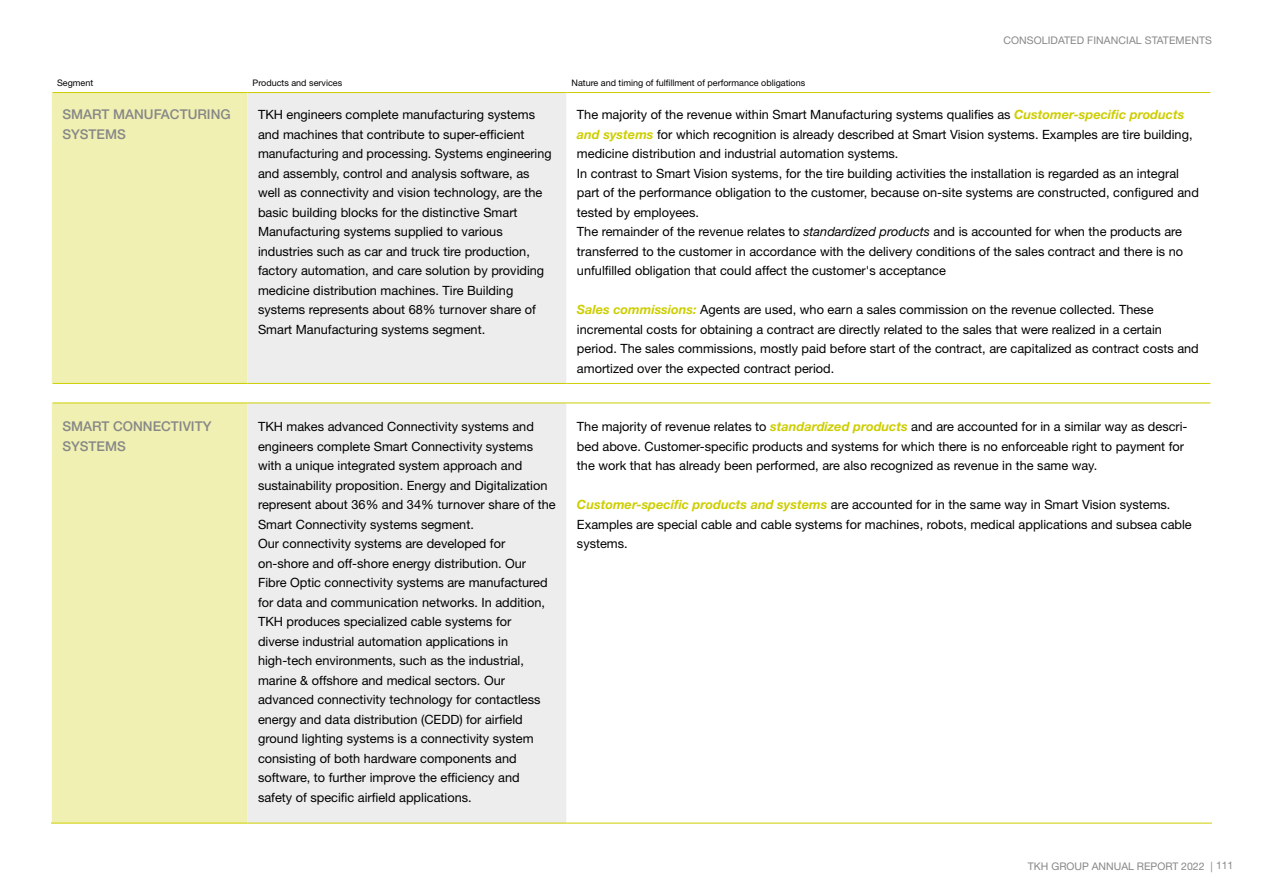
<style>
.page{position:relative;width:1263px;height:893px;background:#fff}
.page>*{position:absolute;margin:0;border:0;box-sizing:border-box;transform-origin:0 0}
.t1{font:500 13.5px/19.5px "Helvetica Neue LT Pro";color:#878787}
.t2{font:12.75px/19.5px "Helvetica Neue LT Pro";color:#000}
.t3{font:10.5px "Helvetica Neue LT Pro";letter-spacing:.01em;color:#878787}
.t4{font:9px "Helvetica Neue LT Pro";color:#000}
.s1{font-weight:700;font-style:italic;color:#cdce00}
.s2{font-style:italic}
</style>
<div class="page">
<div style="left:52px;top:93px;width:195px;height:730px;background:#f0f0b3"></div>
<div style="left:247px;top:93px;width:319px;height:730px;background:#ededed"></div>
<div style="left:52px;top:383px;width:195px;height:20px;background:#fff"></div>
<hr style="left:53px;top:92px;width:194px;height:1px;background:#cdce00">
<hr style="left:247px;top:92px;width:319px;height:1px;background:#cdce00">
<hr style="left:566px;top:92px;width:644px;height:1px;background:#cdce00">
<hr style="left:53px;top:383px;width:194px;height:1px;background:#cdce00">
<hr style="left:247px;top:383px;width:319px;height:1px;background:#cdce00">
<hr style="left:566px;top:383px;width:644px;height:1px;background:#cdce00">
<hr style="left:53px;top:403px;width:194px;height:1px;background:#cdce00">
<hr style="left:247px;top:403px;width:319px;height:1px;background:#cdce00">
<hr style="left:566px;top:403px;width:644px;height:1px;background:#cdce00">
<hr style="left:51px;top:823px;width:196px;height:1px;background:#cdce00">
<hr style="left:247px;top:823px;width:319px;height:1px;background:#cdce00">
<hr style="left:566px;top:823px;width:646px;height:1px;background:#cdce00">
<p class="t3" style="left:1003px;top:33px;width:210px">CONSOLIDATED FINANCIAL STATEMENTS</p>
<p class="t4" style="left:57px;top:77px;width:38px">Segment</p>
<p class="t4" style="left:253px;top:77px;width:91px">Products and services</p>
<p class="t4" style="left:572px;top:77px;width:235px">Nature and timing of fulfillment of performance obligations</p>
<p class="t1" style="left:62px;top:105px;width:170px">SMART MANUFACTURING<br>SYSTEMS</p>
<p class="t2" style="left:258px;top:105px;width:295px">TKH engineers complete manufacturing systems and machines that contribute to super-efficient manufacturing and processing. Systems engineering and assembly, control and analysis software, as well as connectivity and vision technology, are the basic building blocks for the distinctive Smart Manufacturing systems supplied to various industries such as car and truck tire production, factory automation, and care solution by providing medicine distribution machines. Tire Building systems represents about 68% turnover share of Smart Manufacturing systems segment.</p>
<p class="t2" style="left:577px;top:105px;width:623px">The majority of the revenue within Smart Manufacturing systems qualifies as <span class="s1">Customer-specific products and systems</span> for which recognition is already described at Smart Vision systems. Examples are tire building, medicine distribution and industrial automation systems.<br>In contrast to Smart Vision systems, for the tire building activities the installation is regarded as an integral part of the performance obligation to the customer, because on-site systems are constructed, configured and tested by employees.<br>The remainder of the revenue relates to <span class="s2">standardized products</span> and is accounted for when the products are transferred to the customer in accordance with the delivery conditions of the sales contract and there is no unfulfilled obligation that could affect the customer's acceptance</p>
<p class="t2" style="left:577px;top:300px;width:623px"><span class="s1">Sales commissions:</span> Agents are used, who earn a sales commission on the revenue collected. These incremental costs for obtaining a contract are directly related to the sales that were realized in a certain period. The sales commissions, mostly paid before start of the contract, are capitalized as contract costs and amortized over the expected contract period.</p>
<p class="t1" style="left:62px;top:417px;width:151px">SMART CONNECTIVITY<br>SYSTEMS</p>
<p class="t2" style="left:258px;top:417px;width:299px">TKH makes advanced Connectivity systems and engineers complete Smart Connectivity systems with a unique integrated system approach and sustainability proposition. Energy and Digitalization represent about 36% and 34% turnover share of the Smart Connectivity systems segment.<br>Our connectivity systems are developed for on-shore and off-shore energy distribution. Our Fibre Optic connectivity systems are manufactured for data and communication networks. In addition, TKH produces specialized cable systems for diverse industrial automation applications in high-tech environments, such as the industrial, marine &amp; offshore and medical sectors. Our advanced connectivity technology for contactless energy and data distribution (CEDD) for airfield ground lighting systems is a connectivity system consisting of both hardware components and software, to further improve the efficiency and safety of specific airfield applications.</p>
<p class="t2" style="left:577px;top:417px;width:612px">The majority of revenue relates to <span class="s1">standardized products</span> and are accounted for in a similar way as descri&shy;bed above. Customer-specific products and systems for which there is no enforceable right to payment for the work that has already been performed, are also recognized as revenue in the same way.</p>
<p class="t2" style="left:577px;top:495px;width:616px"><span class="s1">Customer-specific products and systems</span> are accounted for in the same way in Smart Vision systems.<br>Examples are special cable and cable systems for machines, robots, medical applications and subsea cable systems.</p>
<p class="t3" style="left:1028px;top:860px;width:207px">TKH GROUP ANNUAL REPORT 2022 | 111</p>
</div>
